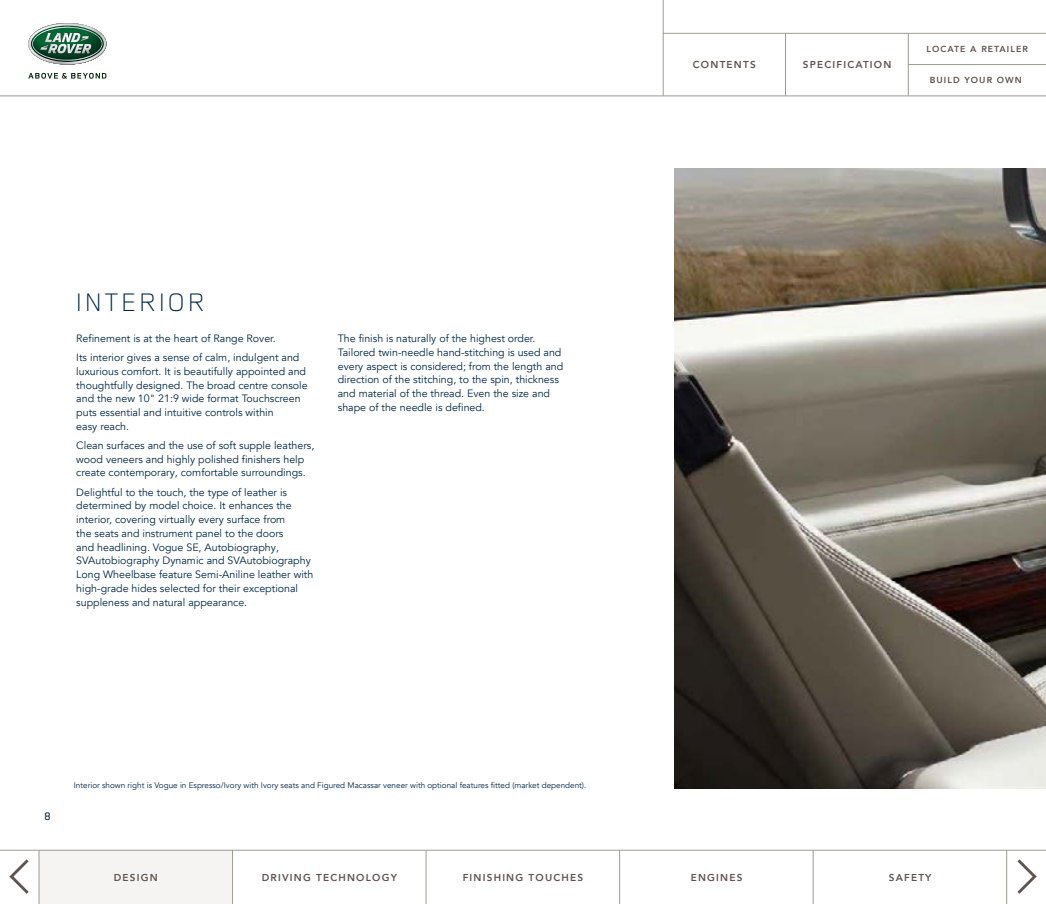
<style>
.page{position:relative;width:1046px;height:904px;background:#fff}
.page>*{position:absolute;margin:0;border:0;box-sizing:border-box;transform-origin:0 0}
.t1{font:300 26.25px "Land Rover Wide";color:#002746}
.t2{font:500 11.25px "Land Rover Wide";color:#002746}
.t3{font:10.62px/13.8px "Avenir LT Com";color:#002746}
.t4{font:800 10px "Avenir LT Com";letter-spacing:.12em;color:#615450}
.t5{font:800 8.75px "Avenir LT Com";letter-spacing:.12em;color:#615450}
.t6{font:8.12px "Avenir LT Com";color:#002746}
</style>
<div class="page">
<svg style="left:28px;top:73px;width:78px;height:6px"></svg>
<svg style="left:28px;top:23px;width:78px;height:42px"></svg>
<div style="left:39px;top:850px;width:193px;height:54px;background:#f6f4f2"></div>
<svg style="left:1017px;top:859px;width:19px;height:34px"></svg>
<svg style="left:9px;top:859px;width:20px;height:34px"></svg>
<hr style="left:662px;top:33px;width:383px;height:1px;background:#9a9d93">
<hr style="left:0;top:96px;width:1045px;height:1px;background:#9a9d93">
<hr style="left:0;top:849px;width:1045px;height:1px;background:#9a9d93">
<hr style="left:662px;top:0;width:1px;height:96px;background:#9a9d93">
<hr style="left:39px;top:850px;width:1px;height:54px;background:#9a9d93">
<hr style="left:232px;top:850px;width:1px;height:54px;background:#9a9d93">
<hr style="left:425px;top:850px;width:1px;height:54px;background:#9a9d93">
<hr style="left:619px;top:850px;width:1px;height:54px;background:#9a9d93">
<hr style="left:812px;top:850px;width:1px;height:54px;background:#9a9d93">
<hr style="left:1006px;top:850px;width:1px;height:54px;background:#9a9d93">
<hr style="left:785px;top:33px;width:1px;height:63px;background:#9a9d93">
<hr style="left:907px;top:33px;width:1px;height:63px;background:#9a9d93">
<hr style="left:908px;top:64px;width:137px;height:1px;background:#9a9d93">
<img style="left:674px;top:168px;width:371px;height:620px">
<p class="t4" style="left:692px;top:59px;width:64px">CONTENTS</p>
<p class="t4" style="left:802px;top:59px;width:90px">SPECIFICATION</p>
<p class="t5" style="left:926px;top:44px;width:103px">LOCATE A RETAILER</p>
<p class="t5" style="left:929px;top:75px;width:93px">BUILD YOUR OWN</p>
<h1 class="t1" style="left:74px;top:284px;width:133px">INTERIOR</h1>
<p class="t3" style="left:76px;top:329px;width:224px;line-height:19px">Refinement is at the heart of Range Rover.<br>Its interior gives a sense of calm, indulgent and</p>
<p class="t3" style="left:76px;top:364px;width:233px">luxurious comfort. It is beautifully appointed and thoughtfully designed. The broad centre console and the new 10" 21:9 wide format Touchscreen puts essential and intuitive controls within<br>easy reach.</p>
<p class="t3" style="left:76px;top:438px;width:239px">Clean surfaces and the use of soft supple leathers, wood veneers and highly polished finishers help create contemporary, comfortable surroundings.</p>
<p class="t3" style="left:76px;top:485px;width:238px">Delightful to the touch, the type of leather is determined by model choice. It enhances the interior, covering virtually every surface from<br>the seats and instrument panel to the doors<br>and headlining. Vogue SE, Autobiography, SVAutobiography Dynamic and SVAutobiography Long Wheelbase feature Semi-Aniline leather with high-grade hides selected for their exceptional suppleness and natural appearance.</p>
<p class="t3" style="left:338px;top:331px;width:227px">The finish is naturally of the highest order.<br>Tailored twin-needle hand-stitching is used and every aspect is considered; from the length and direction of the stitching, to the spin, thickness and material of the thread. Even the size and shape of the needle is defined.</p>
<p class="t2" style="left:44px;top:808px;width:9px">8</p>
<p class="t6" style="left:74px;top:780px;width:514px">Interior shown right is Vogue in Espresso/Ivory with Ivory seats and Figured Macassar veneer with optional features fitted (market dependent).</p>
<p class="t4" style="left:114px;top:871px;width:45px">DESIGN</p>
<p class="t4" style="left:262px;top:871px;width:137px">DRIVING TECHNOLOGY</p>
<p class="t4" style="left:462px;top:871px;width:122px">FINISHING TOUCHES</p>
<p class="t4" style="left:690px;top:871px;width:53px">ENGINES</p>
<p class="t4" style="left:888px;top:871px;width:44px">SAFETY</p>
</div>
